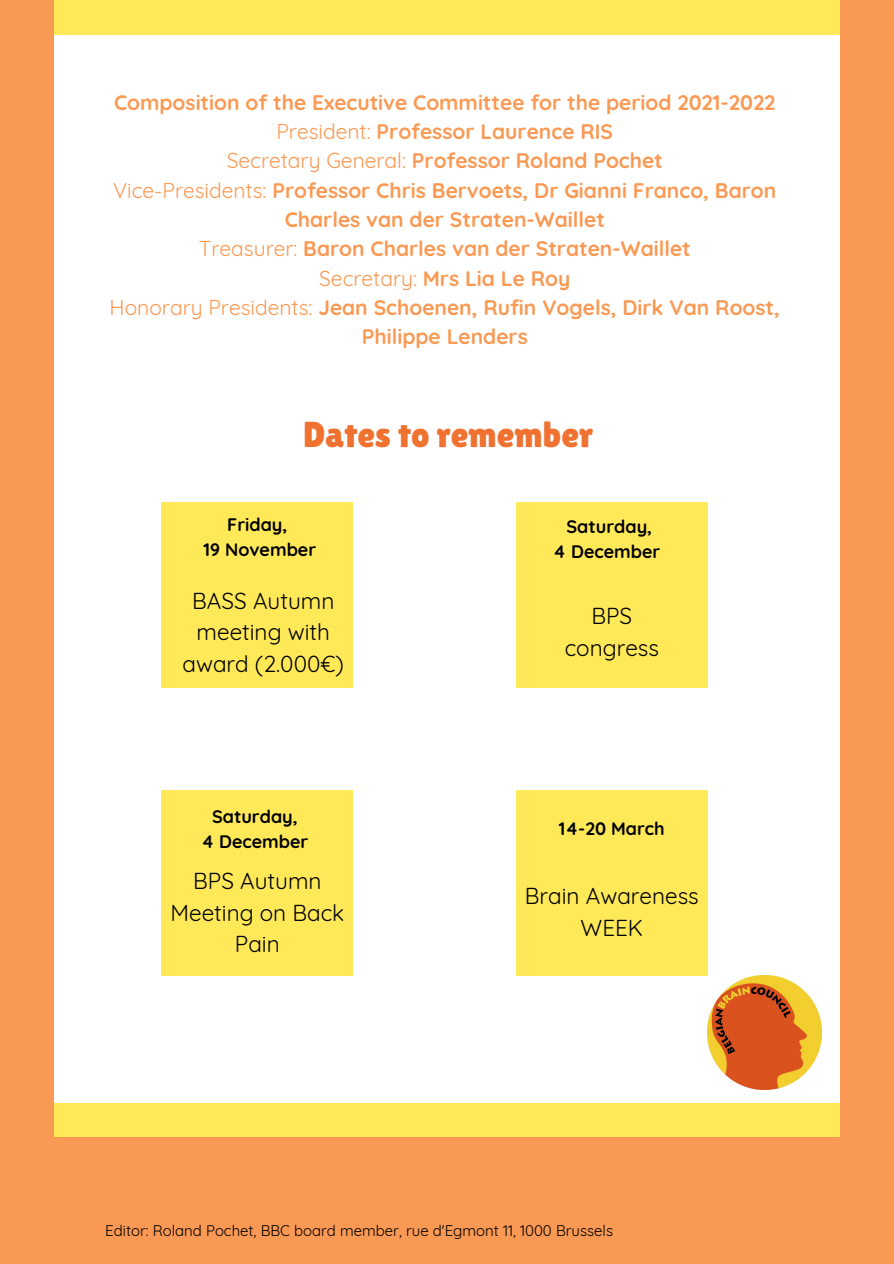
<style>
.page{position:relative;width:894px;height:1264px;background:#fff}
.page>*{position:absolute;margin:0;border:0;box-sizing:border-box;transform-origin:0 0}
.t1{font:36px "Lilita One";color:#f07231}
.t2{font:22.5px/31.5px "Quicksand";color:#000;text-align:center}
.t3{font:700 21px/29.2px "Quicksand";color:#fa9953;text-align:center}
.t4{font:700 18px "Quicksand";color:#000}
.t5{font:15px "Quicksand";color:#000}
.s1{font-weight:400}
</style>
<div class="page">
<div style="left:0;top:0;width:893px;height:1263px;background:#fa9953"></div>
<div style="left:55px;top:13px;width:783px;height:1110px;background:#fff"></div>
<div style="left:55px;top:1102px;width:783px;height:34px;background:#ffe959"></div>
<div style="left:55px;top:0;width:783px;height:34px;background:#ffe959"></div>
<div style="left:161px;top:502px;width:192px;height:185px;background:#ffe959"></div>
<div style="left:516px;top:502px;width:191px;height:185px;background:#ffe959"></div>
<div style="left:161px;top:790px;width:192px;height:186px;background:#ffe959"></div>
<div style="left:516px;top:790px;width:191px;height:186px;background:#ffe959"></div>
<img style="left:707px;top:975px;width:114px;height:114px">
<p class="t3" style="left:114px;top:87px;width:662px">Composition of the Executive Committee for the period 2021-2022</p>
<p class="t3" style="left:276px;top:117px;width:338px"><span class="s1">President:</span> Professor Laurence RIS</p>
<p class="t3" style="left:227px;top:146px;width:437px"><span class="s1">Secretary General:</span> Professor Roland Pochet</p>
<p class="t3" style="left:113px;top:175px;width:664px"><span class="s1">Vice-Presidents:</span> Professor Chris Bervoets, Dr Gianni Franco, Baron<br>Charles van der Straten-Waillet</p>
<p class="t3" style="left:199px;top:234px;width:493px"><span class="s1">Treasurer:</span> Baron Charles van der Straten-Waillet</p>
<p class="t3" style="left:319px;top:263px;width:253px"><span class="s1">Secretary:</span> Mrs Lia Le Roy</p>
<p class="t3" style="left:110px;top:292px;width:671px"><span class="s1">Honorary Presidents:</span> Jean Schoenen, Rufin Vogels, Dirk Van Roost,<br>Philippe Lenders</p>
<p class="t1" style="left:303px;top:414px;width:291px">Dates to remember</p>
<p class="t4" style="left:227px;top:513px;width:62px">Friday,</p>
<p class="t4" style="left:203px;top:538px;width:114px">19 November</p>
<p class="t2" style="left:182px;top:584px;width:163px">BASS Autumn meeting with award (2.000€)</p>
<p class="t4" style="left:212px;top:804px;width:87px">Saturday,</p>
<p class="t4" style="left:201px;top:829px;width:108px">4 December</p>
<p class="t2" style="left:170px;top:865px;width:175px">BPS Autumn<br>Meeting on Back<br>Pain</p>
<p class="t4" style="left:566px;top:515px;width:87px">Saturday,</p>
<p class="t4" style="left:553px;top:540px;width:108px">4 December</p>
<p class="t2" style="left:564px;top:600px;width:96px">BPS congress</p>
<p class="t4" style="left:558px;top:817px;width:107px">14-20 March</p>
<p class="t2" style="left:524px;top:880px;width:175px">Brain Awareness<br>WEEK</p>
<p class="t5" style="left:105px;top:1220px;width:509px">Editor: Roland Pochet, BBC board member, rue d'Egmont 11, 1000 Brussels</p>
</div>
